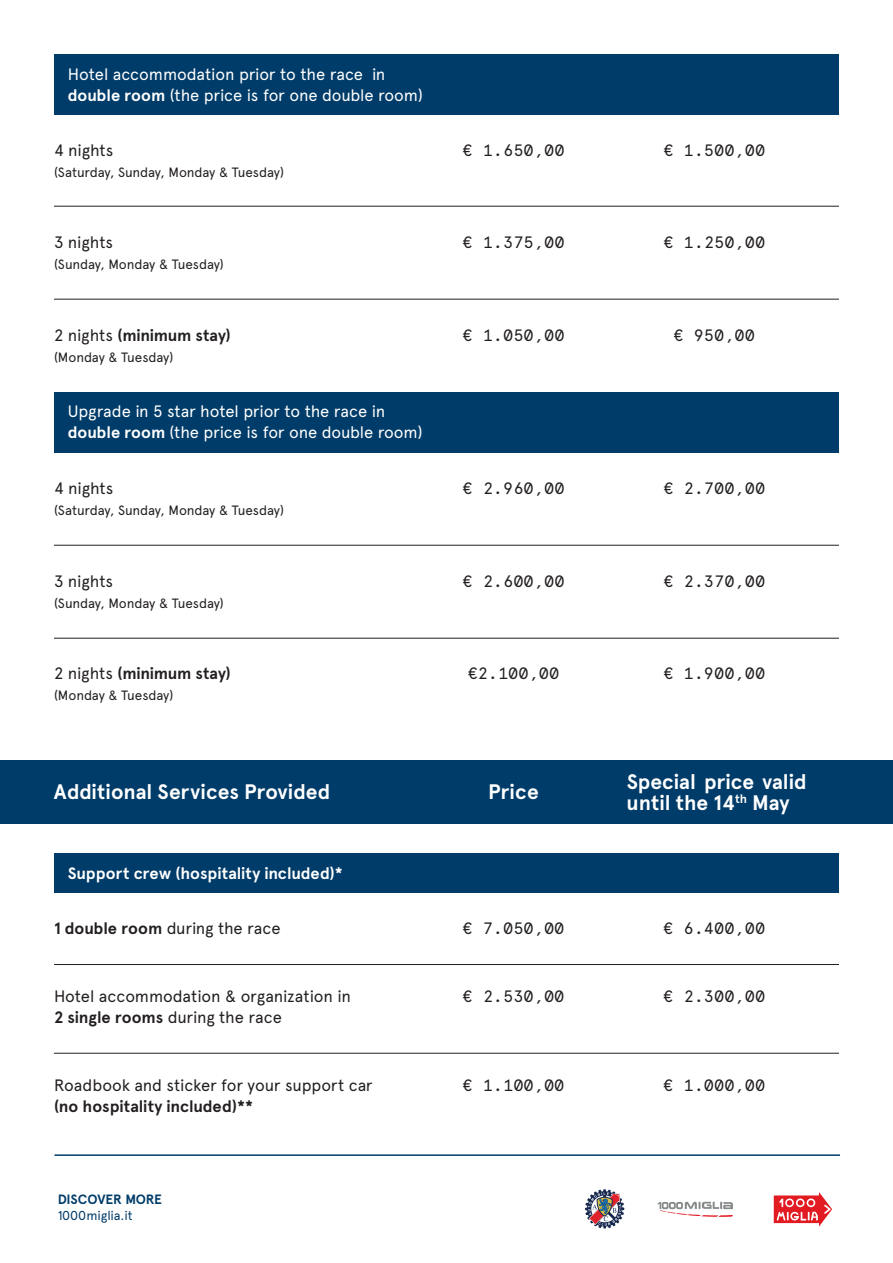
<style>
.page{position:relative;width:893px;height:1263px;background:#fff}
.page>*{position:absolute;margin:0;border:0;box-sizing:border-box;transform-origin:0 0}
.t1{font:700 21px/21px "Apercu Pro";color:#fff}
.t2{font:16.5px "Apercu Pro Mono";color:#231f20}
.t3{font:16.5px/21px "Apercu Pro";letter-spacing:-.01em;color:#231f20}
.t4{font:16.5px/21px "Apercu Pro";letter-spacing:-.01em;color:#fff}
.t5{font:700 16.5px "Apercu Pro";letter-spacing:-.01em;color:#231f20}
.t6{font:700 16.5px "Apercu Pro";letter-spacing:-.005em;color:#fff}
.t7{font:13.5px "Apercu Pro";letter-spacing:-.015em;color:#231f20}
.t8{font:700 13.5px "Apercu Pro";letter-spacing:-.015em;color:#003c69}
.t9{font:12.9px "Apercu Pro";letter-spacing:-.005em;color:#003c69}
.s1{font-weight:700}
.s2{font-weight:400}
</style>
<div class="page">
<hr style="left:54px;top:545px;width:785px;height:1px;background:#231f20">
<hr style="left:54px;top:638px;width:785px;height:1px;background:#231f20">
<div style="left:54px;top:54px;width:785px;height:61px;background:#003c69"></div>
<hr style="left:54px;top:206px;width:785px;height:1px;background:#231f20">
<hr style="left:54px;top:299px;width:785px;height:1px;background:#231f20">
<div style="left:54px;top:392px;width:785px;height:61px;background:#003c69"></div>
<svg style="left:585px;top:1189px;width:40px;height:40px"></svg>
<svg style="left:773px;top:1192px;width:59px;height:35px"></svg>
<svg style="left:657px;top:1202px;width:76px;height:15px"></svg>
<div style="left:0;top:760px;width:893px;height:63px;background:#003c69"></div>
<div style="left:54px;top:853px;width:785px;height:40px;background:#003c69"></div>
<hr style="left:54px;top:964px;width:785px;height:1px;background:#231f20">
<hr style="left:54px;top:1053px;width:785px;height:1px;background:#231f20">
<hr style="left:54px;top:1154px;width:786px;height:2px;background:#003c69">
<p class="t4" style="left:68px;top:62px;width:356px">Hotel accommodation prior to the race in <span class="s1">double room</span> (the price is for one double room)</p>
<p class="t3" style="left:54px;top:139px;width:61px">4 nights</p>
<p class="t7" style="left:54px;top:162px;width:231px">(Saturday, Sunday, Monday &amp; Tuesday)</p>
<p class="t2" style="left:462px;top:138px;width:104px">€ 1.650,00</p>
<p class="t2" style="left:663px;top:138px;width:104px">€ 1.500,00</p>
<p class="t3" style="left:54px;top:231px;width:61px">3 nights</p>
<p class="t7" style="left:54px;top:254px;width:171px">(Sunday, Monday &amp; Tuesday)</p>
<p class="t2" style="left:462px;top:230px;width:104px">€ 1.375,00</p>
<p class="t2" style="left:663px;top:230px;width:104px">€ 1.250,00</p>
<p class="t5" style="left:54px;top:323px;width:178px"><span class="s2">2 nights</span> (minimum stay)</p>
<p class="t7" style="left:54px;top:347px;width:121px">(Monday &amp; Tuesday)</p>
<p class="t2" style="left:462px;top:323px;width:104px">€ 1.050,00</p>
<p class="t2" style="left:673px;top:323px;width:83px">€ 950,00</p>
<p class="t4" style="left:68px;top:400px;width:356px">Upgrade in 5 star hotel prior to the race in <span class="s1">double room</span> (the price is for one double room)</p>
<p class="t3" style="left:54px;top:477px;width:61px">4 nights</p>
<p class="t7" style="left:54px;top:500px;width:231px">(Saturday, Sunday, Monday &amp; Tuesday)</p>
<p class="t2" style="left:462px;top:476px;width:104px">€ 2.960,00</p>
<p class="t2" style="left:663px;top:476px;width:104px">€ 2.700,00</p>
<p class="t3" style="left:54px;top:570px;width:61px">3 nights</p>
<p class="t7" style="left:54px;top:593px;width:171px">(Sunday, Monday &amp; Tuesday)</p>
<p class="t2" style="left:462px;top:569px;width:104px">€ 2.600,00</p>
<p class="t2" style="left:663px;top:569px;width:104px">€ 2.370,00</p>
<p class="t5" style="left:54px;top:661px;width:178px"><span class="s2">2 nights</span> (minimum stay)</p>
<p class="t7" style="left:54px;top:685px;width:121px">(Monday &amp; Tuesday)</p>
<p class="t2" style="left:467px;top:661px;width:94px">€2.100,00</p>
<p class="t2" style="left:663px;top:661px;width:104px">€ 1.900,00</p>
<p class="t1" style="left:54px;top:780px;width:278px">Additional Services Provided</p>
<p class="t1" style="left:488px;top:780px;width:52px">Price</p>
<p class="t1" style="left:626px;top:771px;width:182px">Special price valid until the 14<sup>th</sup> May</p>
<p class="t6" style="left:68px;top:860px;width:277px">Support crew (hospitality included)*</p>
<p class="t3" style="left:54px;top:917px;width:228px"><span class="s1">1 double room</span> during the race</p>
<p class="t3" style="left:54px;top:985px;width:298px">Hotel accommodation &amp; organization in<br><span class="s1">2 single rooms</span> during the race</p>
<p class="t3" style="left:54px;top:1073px;width:320px">Roadbook and sticker for your support car</p>
<p class="t5" style="left:54px;top:1093px;width:201px">(no hospitality included)**</p>
<p class="t8" style="left:58px;top:1189px;width:106px">DISCOVER MORE</p>
<p class="t9" style="left:58px;top:1206px;width:77px">1000miglia.it</p>
<p class="t2" style="left:462px;top:916px;width:104px">€ 7.050,00</p>
<p class="t2" style="left:462px;top:984px;width:104px">€ 2.530,00</p>
<p class="t2" style="left:462px;top:1072px;width:104px">€ 1.100,00</p>
<p class="t2" style="left:663px;top:916px;width:104px">€ 6.400,00</p>
<p class="t2" style="left:663px;top:984px;width:104px">€ 2.300,00</p>
<p class="t2" style="left:663px;top:1072px;width:104px">€ 1.000,00</p>
</div>
